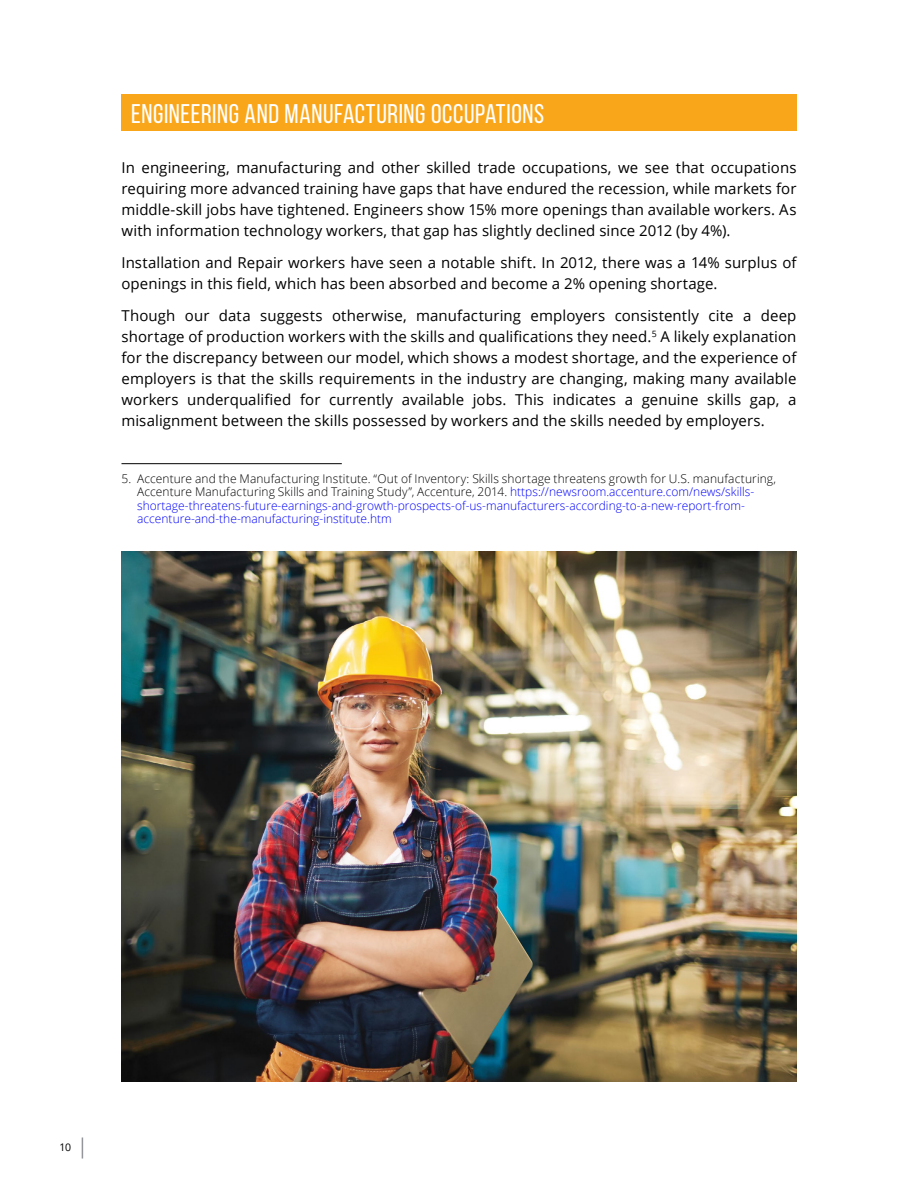
<style>
.page{position:relative;width:918px;height:1188px;background:#fff}
.page>*{position:absolute;margin:0;border:0;box-sizing:border-box;transform-origin:0 0}
.t1{font:27px "Bebas Neue";letter-spacing:.02em;color:#fff}
.t2{font:15px/21px "Open Sans";letter-spacing:.005em;color:#000;text-align:justify}
.t3{font:300 12px/13.5px "Open Sans";color:#00f}
.t4{font:10.5px "Open Sans";color:#000}
.s1{color:#000}
</style>
<div class="page">
<svg style="left:82px;top:1137px;width:1px;height:22px"></svg>
<div style="left:122px;top:94px;width:675px;height:37px;background:#faa61a"></div>
<img style="left:122px;top:552px;width:674px;height:530px">
<hr style="left:122px;top:463px;width:220px;height:1px;background:#000">
<h1 class="t1" style="left:131px;top:99px;width:414px">ENGINEERING AND MANUFACTURING OCCUPATIONS</h1>
<p class="t2" style="left:122px;top:157px;width:677px">In engineering, manufacturing and other skilled trade occupations, we see that occupations requiring more advanced training have gaps that have endured the recession, while markets for middle-skill jobs have tightened. Engineers show 15% more openings than available workers. As with information technology workers, that gap has slightly declined since 2012 (by 4%).</p>
<p class="t2" style="left:122px;top:252px;width:677px">Installation and Repair workers have seen a notable shift. In 2012, there was a 14% surplus of openings in this field, which has been absorbed and become a 2% opening shortage.</p>
<p class="t2" style="left:122px;top:305px;width:677px">Though our data suggests otherwise, manufacturing employers consistently cite a deep shortage of production workers with the skills and qualifications they need.<sup>5</sup> A likely explanation for the discrepancy between our model, which shows a modest shortage, and the experience of employers is that the skills requirements in the industry are changing, making many available workers underqualified for currently available jobs. This indicates a genuine skills gap, a misalignment between the skills possessed by workers and the skills needed by employers.</p>
<p class="t3" style="left:137px;top:472px;width:640px;text-indent:-16px"><span class="s1">5. Accenture and the Manufacturing Institute. “Out of Inventory: Skills shortage threatens growth for U.S. manufacturing, Accenture Manufacturing Skills and Training Study”, Accenture, 2014.</span> https://newsroom.accenture.com/news/skills&shy;shortage-threatens-future-earnings-and-growth-prospects-of-us-manufacturers-according-to-a-new-report-from&shy;accenture-and-the-manufacturing-institute.htm</p>
<p class="t4" style="left:59px;top:1140px;width:13px">10</p>
</div>
